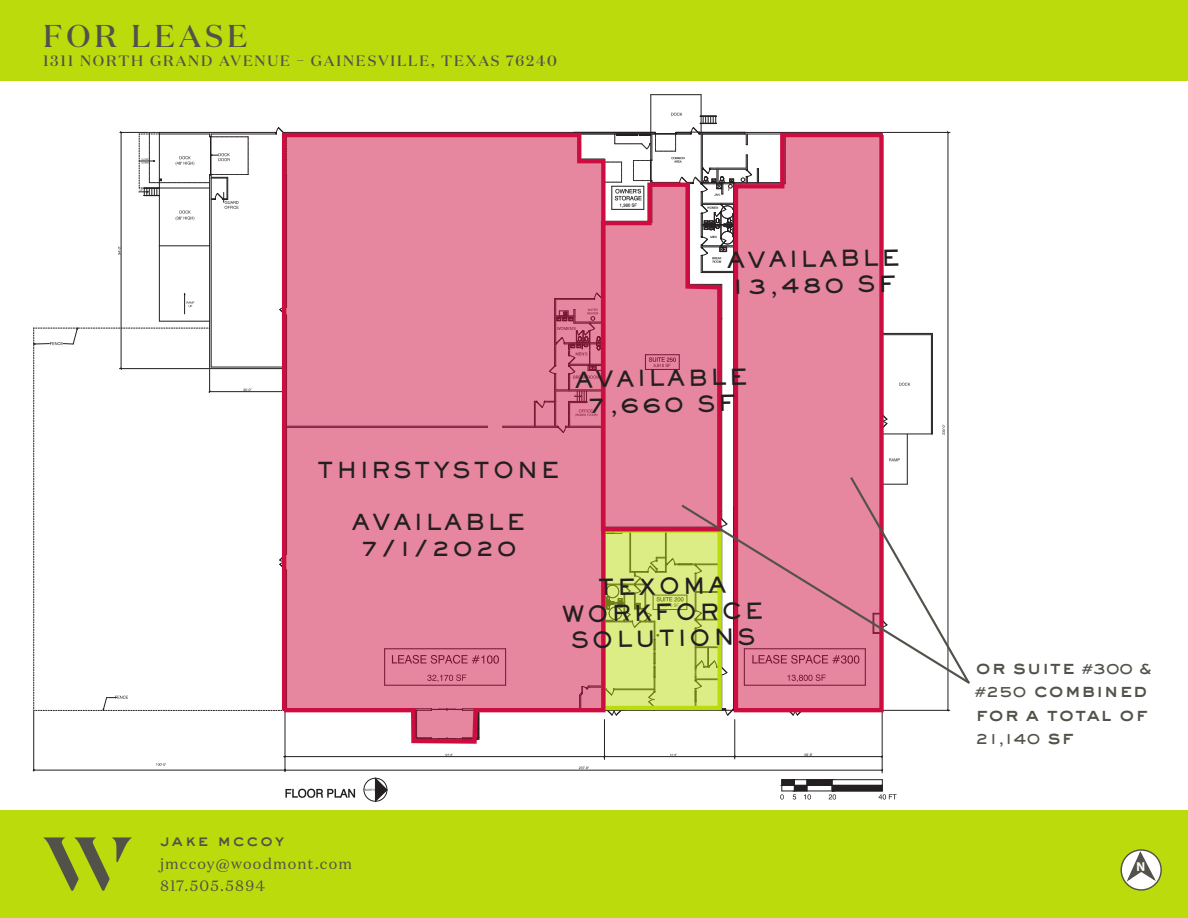
<style>
.page{position:relative;width:1188px;height:918px;background:#fff}
.page>*{position:absolute;margin:0;border:0;box-sizing:border-box;transform-origin:0 0}
.t1{font:500 31.5px "Domaine Display";letter-spacing:.125em;color:#53524a}
.t2{font:800 21.75px/26.1px "Sackers Gothic Std";letter-spacing:.125em;color:#231f20;text-align:center}
.t3{font:800 19.65px/23.5px "Sackers Gothic Std";color:#53524a}
.t4{font:800 16.5px "Sackers Gothic Std";letter-spacing:.085em;color:#53524a}
.t5{font:800 15.3px "Sackers Gothic Std";color:#53524a}
.t6{font:500 15px "Domaine Display";letter-spacing:.125em;color:#53524a}
.t7{font:15px/22.5px "Domaine Text";letter-spacing:.075em;color:#53524a}
.s1{font-size:15.3px}
.s2{font-size:19.65px}
</style>
<div class="page">
<hr style="left:210px;top:132px;width:66px;height:1px;background:#231f20">
<hr style="left:211px;top:134px;width:65px;height:1px;background:#231f20">
<hr style="left:211px;top:199px;width:1px;height:168px;background:#231f20">
<hr style="left:209px;top:199px;width:1px;height:170px;background:#231f20">
<hr style="left:159px;top:134px;width:1px;height:187px;background:#231f20">
<hr style="left:782px;top:779px;width:100px;height:1px;background:#231f20">
<hr style="left:159px;top:246px;width:51px;height:1px;background:#231f20">
<hr style="left:604px;top:720px;width:1px;height:39px;background:#231f20">
<hr style="left:735px;top:720px;width:1px;height:39px;background:#231f20">
<hr style="left:701px;top:95px;width:1px;height:37px;background:#231f20">
<hr style="left:651px;top:95px;width:1px;height:37px;background:#231f20">
<hr style="left:651px;top:94px;width:50px;height:1px;background:#231f20">
<hr style="left:159px;top:321px;width:51px;height:1px;background:#231f20">
<hr style="left:284px;top:756px;width:452px;height:1px;background:#231f20">
<svg style="left:276px;top:127px;width:7px;height:8px"></svg>
<hr style="left:33px;top:711px;width:1px;height:60px;background:#231f20">
<hr style="left:285px;top:711px;width:1px;height:61px;background:#231f20">
<hr style="left:882px;top:711px;width:1px;height:62px;background:#231f20">
<svg style="left:285px;top:789px;width:70px;height:9px"></svg>
<svg style="left:780px;top:780px;width:117px;height:20px"></svg>
<svg style="left:364px;top:778px;width:23px;height:23px"></svg>
<svg style="left:184px;top:294px;width:10px;height:20px"></svg>
<svg style="left:670px;top:754px;width:7px;height:2px"></svg>
<svg style="left:445px;top:754px;width:8px;height:2px"></svg>
<hr style="left:285px;top:770px;width:597px;height:1px;background:#231f20">
<svg style="left:579px;top:767px;width:10px;height:2px"></svg>
<hr style="left:121px;top:132px;width:1px;height:237px;background:#231f20">
<svg style="left:120px;top:132px;width:129px;height:88px"></svg>
<svg style="left:118px;top:246px;width:3px;height:9px"></svg>
<svg style="left:33px;top:328px;width:247px;height:383px"></svg>
<hr style="left:34px;top:770px;width:251px;height:1px;background:#231f20">
<svg style="left:156px;top:763px;width:10px;height:3px"></svg>
<hr style="left:735px;top:756px;width:147px;height:1px;background:#231f20">
<svg style="left:804px;top:754px;width:8px;height:2px"></svg>
<div style="left:0;top:0;width:1188px;height:81px;background:#bbdb0c"></div>
<div style="left:0;top:810px;width:1188px;height:108px;background:#bbdb0c"></div>
<svg style="left:43px;top:837px;width:89px;height:54px"></svg>
<svg style="left:280px;top:131px;width:325px;height:615px;background:#e588a0"></svg>
<svg style="left:534px;top:113px;width:417px;height:603px"></svg>
<svg style="left:679px;top:503px;width:291px;height:183px"></svg>
<svg style="left:1121px;top:849px;width:41px;height:42px"></svg>
<h1 class="t1" style="left:43px;top:16px;width:206px">FOR LEASE</h1>
<p class="t6" style="left:43px;top:51px;width:515px">1311 NORTH GRAND AVENUE – GAINESVILLE, TEXAS 76240</p>
<p class="t2" style="left:727px;top:247px;width:174px;rotate:-1deg">AVAILABLE</p>
<p class="t2" style="left:731px;top:273px;width:167px;rotate:-1deg">13,480 SF</p>
<p class="t2" style="left:575px;top:366px;width:174px;rotate:-1deg">AVAILABLE</p>
<p class="t2" style="left:587px;top:392px;width:151px;rotate:-1deg">7,660 SF</p>
<p class="t2" style="left:317px;top:456px;width:244px">THIRSTYSTONE</p>
<p class="t2" style="left:352px;top:508px;width:175px">AVAILABLE<br>7/1/2020</p>
<p class="t4" style="left:160px;top:829px;width:125px">jake mccoy</p>
<p class="t7" style="left:160px;top:852px;width:193px">jmccoy@woodmont.com<br>817.505.5894</p>
<p class="t2" style="left:562px;top:574px;width:203px;rotate:-1deg">TEXOMA<br>WORKFORCE<br>SOLUTIONS</p>
<p class="t3" style="left:975px;top:654px;width:178px">or suite <span class="s1">#300 &amp; #250</span> combined for a total of</p>
<p class="t5" style="left:975px;top:728px;width:100px">21,140 <span class="s2">sf</span></p>
</div>
